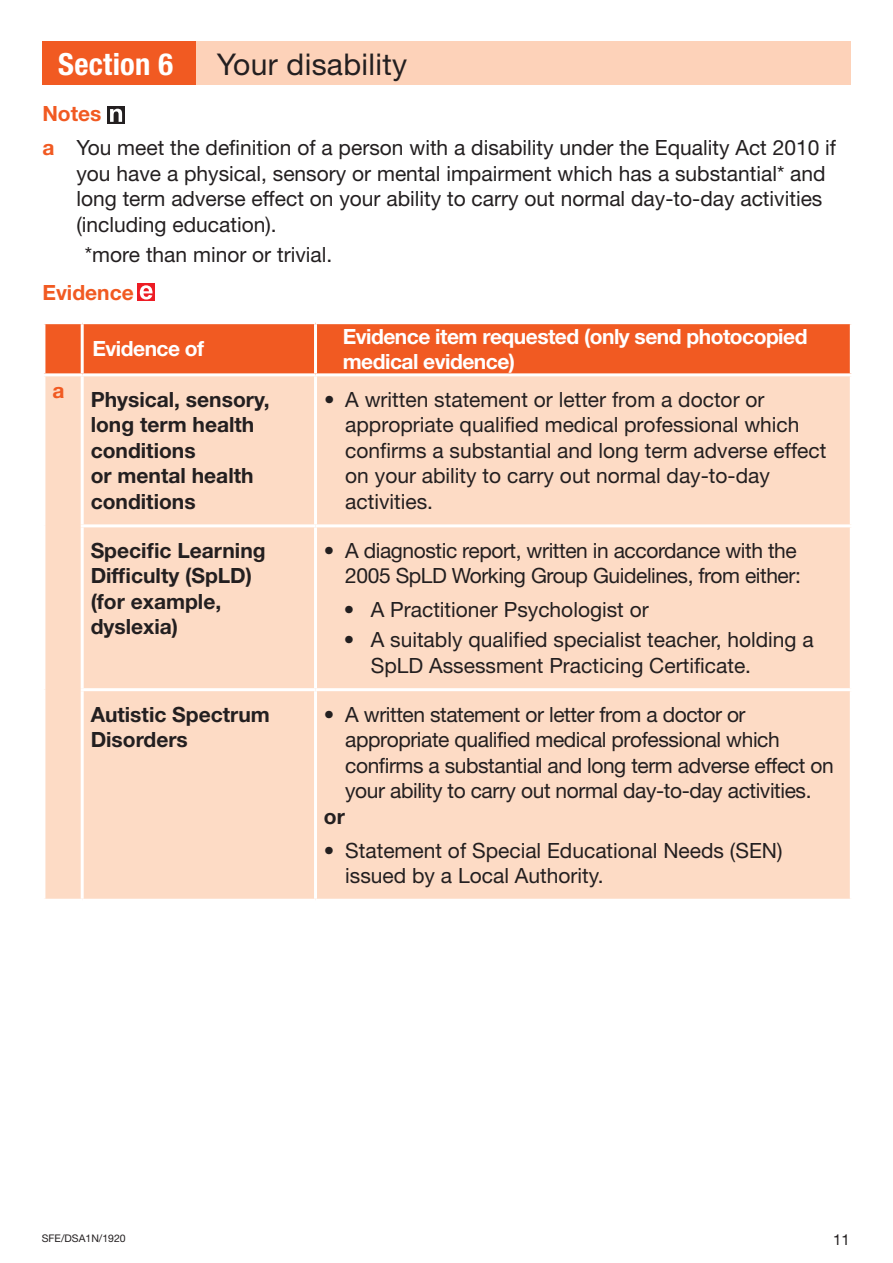
<style>
.page{position:relative;width:893px;height:1263px;background:#fff}
.page>*{position:absolute;margin:0;border:0;box-sizing:border-box;transform-origin:0 0}
.t1{font:700 condensed 30.6px "Helvetica Neue LT Std";letter-spacing:.01em;color:#fff}
.t2{font:30px "Helvetica Neue LT Std";letter-spacing:.01em;color:#231f20}
.t3{font:21px/25.5px "Helvetica Neue LT Std";color:#231f20}
.t4{font:21px/25.5px "Helvetica Neue LT Std";letter-spacing:-.02em;color:#231f20}
.t5{font:700 21px/25.5px "Helvetica Neue LT Std";color:#231f20}
.t6{font:700 21px/25.2px "Helvetica Neue LT Std";letter-spacing:-.025em;color:#fff}
.t7{font:700 21px "Helvetica Neue LT Std";color:#f15a22}
.t8{font:15px "Helvetica Neue LT Std";color:#231f20}
.t9{font:10.5px "Helvetica Neue LT Std";color:#231f20}
</style>
<div class="page">
<div style="left:45px;top:324px;width:805px;height:49px;background:#f15a22"></div>
<div style="left:45px;top:376px;width:805px;height:523px;background:#fddbc5"></div>
<hr style="left:81px;top:324px;width:3px;height:49px;background:#fff">
<hr style="left:314px;top:324px;width:3px;height:49px;background:#fff">
<hr style="left:81px;top:376px;width:3px;height:148px;background:#fff">
<hr style="left:314px;top:376px;width:3px;height:148px;background:#fff">
<hr style="left:81px;top:527px;width:3px;height:161px;background:#fff">
<hr style="left:314px;top:527px;width:3px;height:161px;background:#fff">
<hr style="left:81px;top:691px;width:3px;height:208px;background:#fff">
<hr style="left:314px;top:691px;width:3px;height:208px;background:#fff">
<hr style="left:81px;top:524px;width:234px;height:3px;background:#fff">
<hr style="left:315px;top:524px;width:538px;height:3px;background:#fff">
<hr style="left:81px;top:688px;width:234px;height:3px;background:#fff">
<hr style="left:315px;top:688px;width:538px;height:3px;background:#fff">
<div style="left:192px;top:41px;width:658px;height:44px;background:#fdd2b9"></div>
<div style="left:43px;top:41px;width:153px;height:44px;background:#f15a22"></div>
<svg style="left:108px;top:106px;width:17px;height:17px"></svg>
<svg style="left:110px;top:109px;width:12px;height:13px"></svg>
<svg style="left:138px;top:284px;width:17px;height:17px"></svg>
<svg style="left:140px;top:285px;width:13px;height:14px"></svg>
<p class="t1" style="left:58px;top:45px;width:116px">Section 6</p>
<p class="t2" style="left:217px;top:46px;width:192px">Your disability</p>
<p class="t7" style="left:42px;top:101px;width:61px">Notes</p>
<p class="t7" style="left:42px;top:135px;width:14px">a</p>
<p class="t3" style="left:76px;top:135px;width:761px">You meet the definition of a person with a disability under the Equality Act 2010 if you have a physical, sensory or mental impairment which has a substantial* and long term adverse effect on your ability to carry out normal day-to-day activities (including education).</p>
<p class="t3" style="left:85px;top:241px;width:249px">*more than minor or trivial.</p>
<p class="t7" style="left:42px;top:279px;width:93px">Evidence</p>
<p class="t6" style="left:92px;top:336px;width:113px">Evidence of</p>
<p class="t6" style="left:343px;top:323px;width:466px">Evidence item requested (only send photocopied medical evidence)</p>
<p class="t7" style="left:52px;top:378px;width:14px">a</p>
<p class="t5" style="left:91px;top:386px;width:180px">Physical, sensory, long term health conditions<br>or mental health conditions</p>
<p class="t3" style="left:345px;top:386px;width:483px">A written statement or letter from a doctor or appropriate qualified medical professional which confirms a substantial and long term adverse effect on your ability to carry out normal day-to-day activities.</p>
<p class="t5" style="left:91px;top:537px;width:176px">Specific Learning<br>Difficulty (SpLD) (for example, dyslexia)</p>
<p class="t4" style="left:345px;top:537px;width:457px">A diagnostic report, written in accordance with the<br>2005 SpLD Working Group Guidelines, from either:</p>
<p class="t3" style="left:324px;top:386px;width:12px">•</p>
<p class="t3" style="left:324px;top:537px;width:12px">•</p>
<p class="t3" style="left:371px;top:595px;width:445px;line-height:29.7px">A Practitioner Psychologist or<br>A suitably qualified specialist teacher, holding a</p>
<p class="t3" style="left:371px;top:652px;width:382px">SpLD Assessment Practicing Certificate.</p>
<p class="t3" style="left:344px;top:595px;width:12px;line-height:29.7px">• •</p>
<p class="t5" style="left:91px;top:701px;width:181px">Autistic Spectrum<br>Disorders</p>
<p class="t4" style="left:345px;top:701px;width:490px">A written statement or letter from a doctor or appropriate qualified medical professional which confirms a substantial and long term adverse effect on your ability to carry out normal day-to-day activities.</p>
<p class="t5" style="left:324px;top:803px;width:22px">or</p>
<p class="t3" style="left:345px;top:837px;width:439px">Statement of Special Educational Needs (SEN) issued by a Local Authority.</p>
<p class="t3" style="left:324px;top:701px;width:12px">•</p>
<p class="t3" style="left:324px;top:837px;width:12px">•</p>
<p class="t9" style="left:42px;top:1232px;width:86px">SFE/DSA1N/1920</p>
<p class="t8" style="left:833px;top:1231px;width:18px">11</p>
</div>
